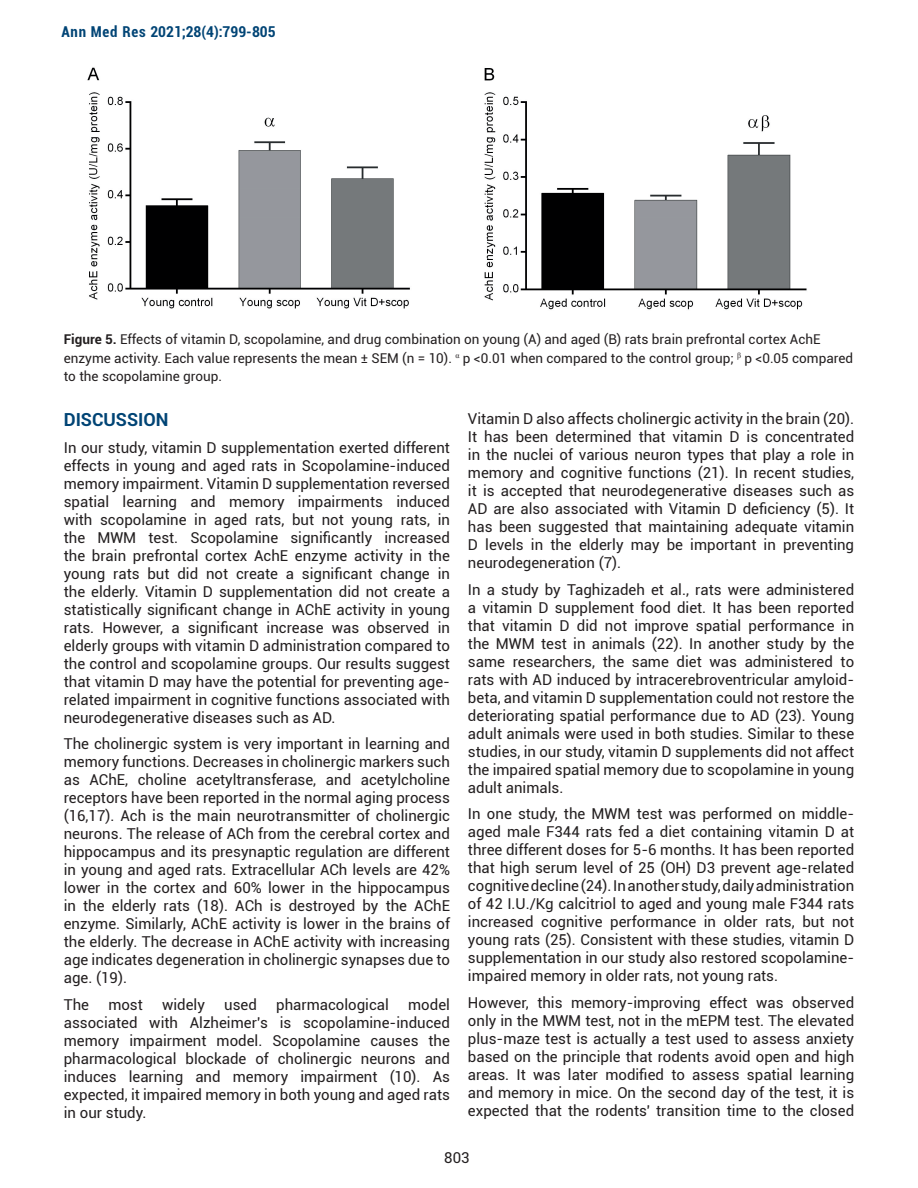
<style>
.page{position:relative;width:918px;height:1188px;background:#fff}
.page>*{position:absolute;margin:0;border:0;box-sizing:border-box;transform-origin:0 0}
.t1{font:700 18px "Roboto";color:#004475}
.t2{font:15px/18px "Roboto";color:#231f20;text-align:justify}
.t3{font:700 condensed 15px "Roboto";color:#004475}
.t4{font:13.5px/18.5px "Roboto";color:#231f20}
.s1{font-weight:700}
</style>
<div class="page">
<img style="left:87px;top:67px;width:720px;height:243px">
<p class="t3" style="left:61px;top:21px;width:216px">Ann Med Res 2021;28(4):799-805</p>
<p class="t4" style="left:64px;top:330px;width:791px"><span class="s1">Figure 5.</span> Effects of vitamin D, scopolamine, and drug combination on young (A) and aged (B) rats brain prefrontal cortex AchE enzyme activity. Each value represents the mean ± SEM (n = 10). <sup>α</sup> p &lt;0.01 when compared to the control group; <sup>β</sup> p &lt;0.05 compared to the scopolamine group.</p>
<p class="t1" style="left:64px;top:407px;width:106px">DISCUSSION</p>
<p class="t2" style="left:64px;top:438px;width:388px">In our study, vitamin D supplementation exerted different effects in young and aged rats in Scopolamine-induced memory impairment. Vitamin D supplementation reversed spatial learning and memory impairments induced with scopolamine in aged rats, but not young rats, in the MWM test. Scopolamine significantly increased the brain prefrontal cortex AchE enzyme activity in the young rats but did not create a significant change in the elderly. Vitamin D supplementation did not create a statistically significant change in AChE activity in young rats. However, a significant increase was observed in elderly groups with vitamin D administration compared to the control and scopolamine groups. Our results suggest that vitamin D may have the potential for preventing age&shy;related impairment in cognitive functions associated with neurodegenerative diseases such as AD.</p>
<p class="t2" style="left:64px;top:734px;width:388px">The cholinergic system is very important in learning and memory functions. Decreases in cholinergic markers such as AChE, choline acetyltransferase, and acetylcholine receptors have been reported in the normal aging process (16,17). Ach is the main neurotransmitter of cholinergic neurons. The release of ACh from the cerebral cortex and hippocampus and its presynaptic regulation are different in young and aged rats. Extracellular ACh levels are 42% lower in the cortex and 60% lower in the hippocampus in the elderly rats (18). ACh is destroyed by the AChE enzyme. Similarly, AChE activity is lower in the brains of the elderly. The decrease in AChE activity with increasing age indicates degeneration in cholinergic synapses due to age. (19).</p>
<p class="t2" style="left:64px;top:995px;width:27px">The</p>
<p class="t2" style="left:108px;top:995px;width:36px">most</p>
<p class="t2" style="left:162px;top:995px;width:44px">widely</p>
<p class="t2" style="left:224px;top:995px;width:34px">used</p>
<p class="t2" style="left:276px;top:995px;width:114px">pharmacological</p>
<p class="t2" style="left:64px;top:995px;width:388px;text-indent:344px">model associated with Alzheimer's is scopolamine-induced memory impairment model. Scopolamine causes the pharmacological blockade of cholinergic neurons and induces learning and memory impairment (10). As expected, it impaired memory in both young and aged rats in our study.</p>
<p class="t2" style="left:468px;top:409px;width:388px">Vitamin D also affects cholinergic activity in the brain (20).<br>It has been determined that vitamin D is concentrated in the nuclei of various neuron types that play a role in memory and cognitive functions (21). In recent studies, it is accepted that neurodegenerative diseases such as AD are also associated with Vitamin D deficiency (5). It has been suggested that maintaining adequate vitamin D levels in the elderly may be important in preventing neurodegeneration (7).</p>
<p class="t2" style="left:468px;top:580px;width:388px">In a study by Taghizadeh et al., rats were administered a vitamin D supplement food diet. It has been reported that vitamin D did not improve spatial performance in the MWM test in animals (22). In another study by the same researchers, the same diet was administered to rats with AD induced by intracerebroventricular amyloid&shy;beta, and vitamin D supplementation could not restore the deteriorating spatial performance due to AD (23). Young adult animals were used in both studies. Similar to these studies, in our study, vitamin D supplements did not affect the impaired spatial memory due to scopolamine in young adult animals.</p>
<p class="t2" style="left:468px;top:804px;width:388px">In one study, the MWM test was performed on middle&shy;aged male F344 rats fed a diet containing vitamin D at three different doses for 5-6 months. It has been reported that high serum level of 25 (OH) D3 prevent age-related cognitive decline (24). In another study, daily administration of 42 I.U./Kg calcitriol to aged and young male F344 rats increased cognitive performance in older rats, but not young rats (25). Consistent with these studies, vitamin D supplementation in our study also restored scopolamine&shy;impaired memory in older rats, not young rats.</p>
<p class="t2" style="left:468px;top:993px;width:388px">However, this memory-improving effect was observed only in the MWM test, not in the mEPM test. The elevated plus-maze test is actually a test used to assess anxiety based on the principle that rodents avoid open and high areas. It was later modified to assess spatial learning and memory in mice. On the second day of the test, it is expected that the rodents' transition time to the closed</p>
<p class="t2" style="left:444px;top:1148px;width:27px">803</p>
</div>
